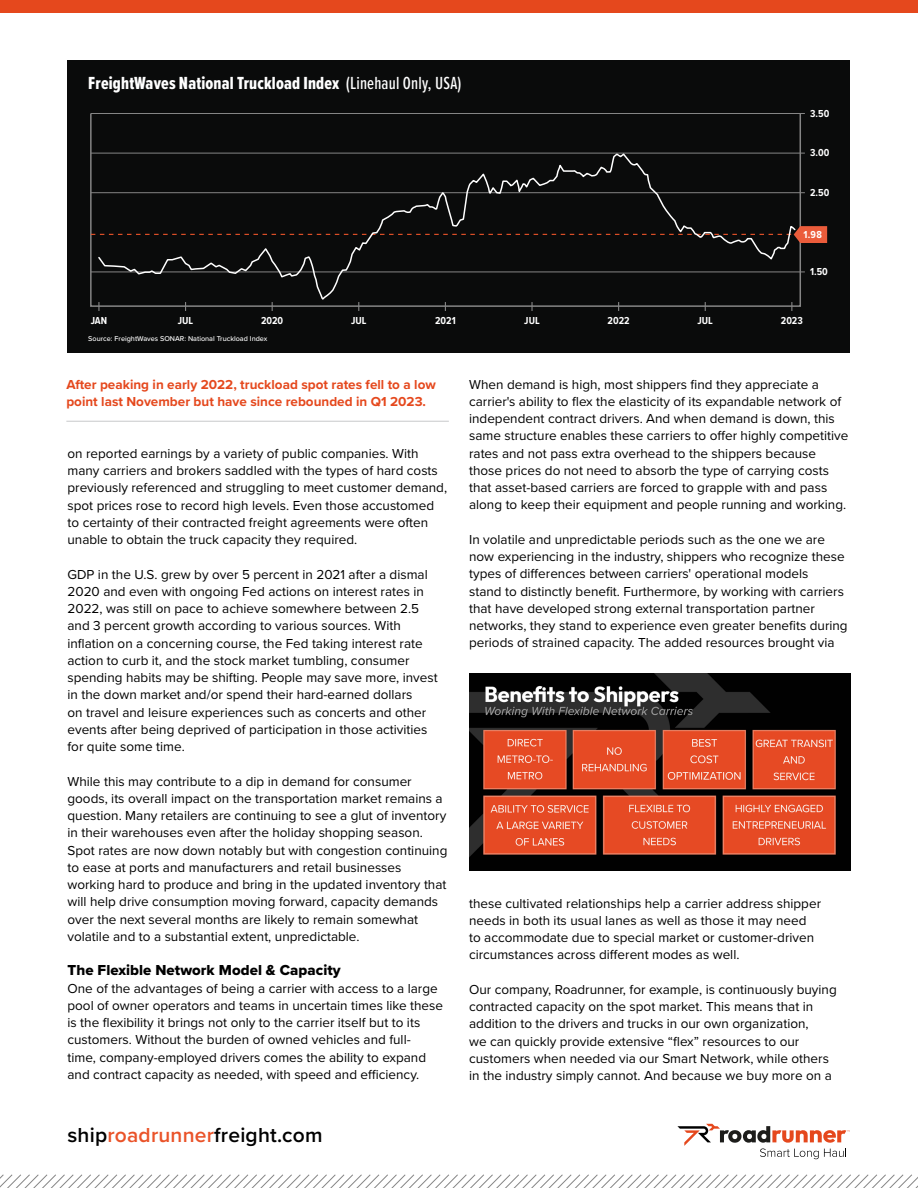
<style>
.page{position:relative;width:918px;height:1188px;background:#fff}
.page>*{position:absolute;margin:0;border:0;box-sizing:border-box;transform-origin:0 0}
.t1{font:600 21px "Proxima Nova";letter-spacing:.01em;color:#000}
.t2{font:18.15px "Proxima Nova Ex Cn Extrabld";letter-spacing:.01em;color:#fff}
.t3{font:15px "Proxima Nova Extrabld";letter-spacing:.005em;color:#000}
.t4{font:13.5px/17.2px "Proxima Nova";color:#000}
.t5{font:700 13.5px/17.2px "Proxima Nova";color:#e5481d}
.t6{font:700 10.5px "Proxima Nova Cond";color:#fff}
.t7{font:500 7.2px "Proxima Nova";color:#fff}
.s1{font-family:"Proxima Nova Ex Cn";font-weight:500}
.s2{color:#ea5329}
</style>
<div class="page">
<div style="left:0;top:0;width:918px;height:14px;background:#e5481d"></div>
<svg style="left:0;top:1174px;width:918px;height:14px"></svg>
<svg style="left:677px;top:1124px;width:173px;height:35px"></svg>
<div style="left:68px;top:61px;width:782px;height:292px;background:#0a0b0b"></div>
<div style="left:90px;top:113px;width:711px;height:194px;border:2px solid #858585"></div>
<svg style="left:98px;top:302px;width:2px;height:9px"></svg>
<svg style="left:531px;top:302px;width:2px;height:9px"></svg>
<hr style="left:91px;top:113px;width:714px;height:1px;background:#858585">
<hr style="left:91px;top:153px;width:714px;height:1px;background:#858585">
<hr style="left:91px;top:192px;width:714px;height:1px;background:#858585">
<hr style="left:91px;top:272px;width:714px;height:1px;background:#858585">
<svg style="left:91px;top:226px;width:736px;height:17px"></svg>
<svg style="left:97px;top:152px;width:700px;height:148px"></svg>
<hr style="left:66px;top:421px;width:383px;height:1px;background:#c7c8ca">
<img style="left:469px;top:674px;width:381px;height:196px">
<h2 class="t2" style="left:88px;top:70px;width:375px">FreightWaves National Truckload Index <span class="s1">(Linehaul Only, USA)</span></h2>
<p class="t6" style="left:91px;top:312px;width:18px">JAN</p>
<p class="t6" style="left:178px;top:312px;width:17px">JUL</p>
<p class="t6" style="left:261px;top:312px;width:24px">2020</p>
<p class="t6" style="left:351px;top:312px;width:17px">JUL</p>
<p class="t6" style="left:435px;top:312px;width:22px">2021</p>
<p class="t6" style="left:524px;top:312px;width:17px">JUL</p>
<p class="t6" style="left:608px;top:312px;width:24px">2022</p>
<p class="t6" style="left:698px;top:312px;width:17px">JUL</p>
<p class="t7" style="left:88px;top:334px;width:181px">Source: FreightWaves SONAR: National Truckload Index</p>
<p class="t6" style="left:810px;top:106px;width:21px">3.50</p>
<p class="t6" style="left:810px;top:145px;width:21px">3.00</p>
<p class="t6" style="left:810px;top:185px;width:21px">2.50</p>
<p class="t6" style="left:803px;top:227px;width:20px">1.98</p>
<p class="t6" style="left:810px;top:264px;width:19px">1.50</p>
<p class="t6" style="left:781px;top:312px;width:23px">2023</p>
<p class="t5" style="left:66px;top:375px;width:371px">After peaking in early 2022, truckload spot rates fell to a low point last November but have since rebounded in Q1 2023.</p>
<p class="t4" style="left:68px;top:444px;width:381px">on reported earnings by a variety of public companies. With many carriers and brokers saddled with the types of hard costs previously referenced and struggling to meet customer demand, spot prices rose to record high levels. Even those accustomed to certainty of their contracted freight agreements were often unable to obtain the truck capacity they required.</p>
<p class="t4" style="left:68px;top:565px;width:372px">GDP in the U.S. grew by over 5 percent in 2021 after a dismal 2020 and even with ongoing Fed actions on interest rates in 2022, was still on pace to achieve somewhere between 2.5 and 3 percent growth according to various sources. With inflation on a concerning course, the Fed taking interest rate action to curb it, and the stock market tumbling, consumer spending habits may be shifting. People may save more, invest in the down market and/or spend their hard-earned dollars<br>on travel and leisure experiences such as concerts and other events after being deprived of participation in those activities for quite some time.</p>
<p class="t4" style="left:68px;top:772px;width:381px">While this may contribute to a dip in demand for consumer goods, its overall impact on the transportation market remains a question. Many retailers are continuing to see a glut of inventory in their warehouses even after the holiday shopping season.<br>Spot rates are now down notably but with congestion continuing to ease at ports and manufacturers and retail businesses working hard to produce and bring in the updated inventory that will help drive consumption moving forward, capacity demands over the next several months are likely to remain somewhat volatile and to a substantial extent, unpredictable.</p>
<p class="t3" style="left:68px;top:959px;width:275px">The Flexible Network Model &amp; Capacity</p>
<p class="t4" style="left:68px;top:979px;width:377px">One of the advantages of being a carrier with access to a large pool of owner operators and teams in uncertain times like these is the flexibility it brings not only to the carrier itself but to its customers. Without the burden of owned vehicles and full-<br>time, company-employed drivers comes the ability to expand and contract capacity as needed, with speed and efficiency.</p>
<h1 class="t1" style="left:68px;top:1119px;width:257px">ship<span class="s2">roadrunner</span>freight.com</h1>
<p class="t4" style="left:469px;top:375px;width:381px">When demand is high, most shippers find they appreciate a carrier's ability to flex the elasticity of its expandable network of independent contract drivers. And when demand is down, this same structure enables these carriers to offer highly competitive rates and not pass extra overhead to the shippers because those prices do not need to absorb the type of carrying costs that asset-based carriers are forced to grapple with and pass along to keep their equipment and people running and working.</p>
<p class="t4" style="left:469px;top:530px;width:380px">In volatile and unpredictable periods such as the one we are now experiencing in the industry, shippers who recognize these types of differences between carriers' operational models<br>stand to distinctly benefit. Furthermore, by working with carriers that have developed strong external transportation partner networks, they stand to experience even greater benefits during periods of strained capacity. The added resources brought via</p>
<p class="t4" style="left:469px;top:894px;width:353px">these cultivated relationships help a carrier address shipper needs in both its usual lanes as well as those it may need to accommodate due to special market or customer-driven circumstances across different modes as well.</p>
<p class="t4" style="left:469px;top:980px;width:369px">Our company, Roadrunner, for example, is continuously buying contracted capacity on the spot market. This means that in addition to the drivers and trucks in our own organization,<br>we can quickly provide extensive “flex” resources to our customers when needed via our Smart Network, while others in the industry simply cannot. And because we buy more on a</p>
</div>
